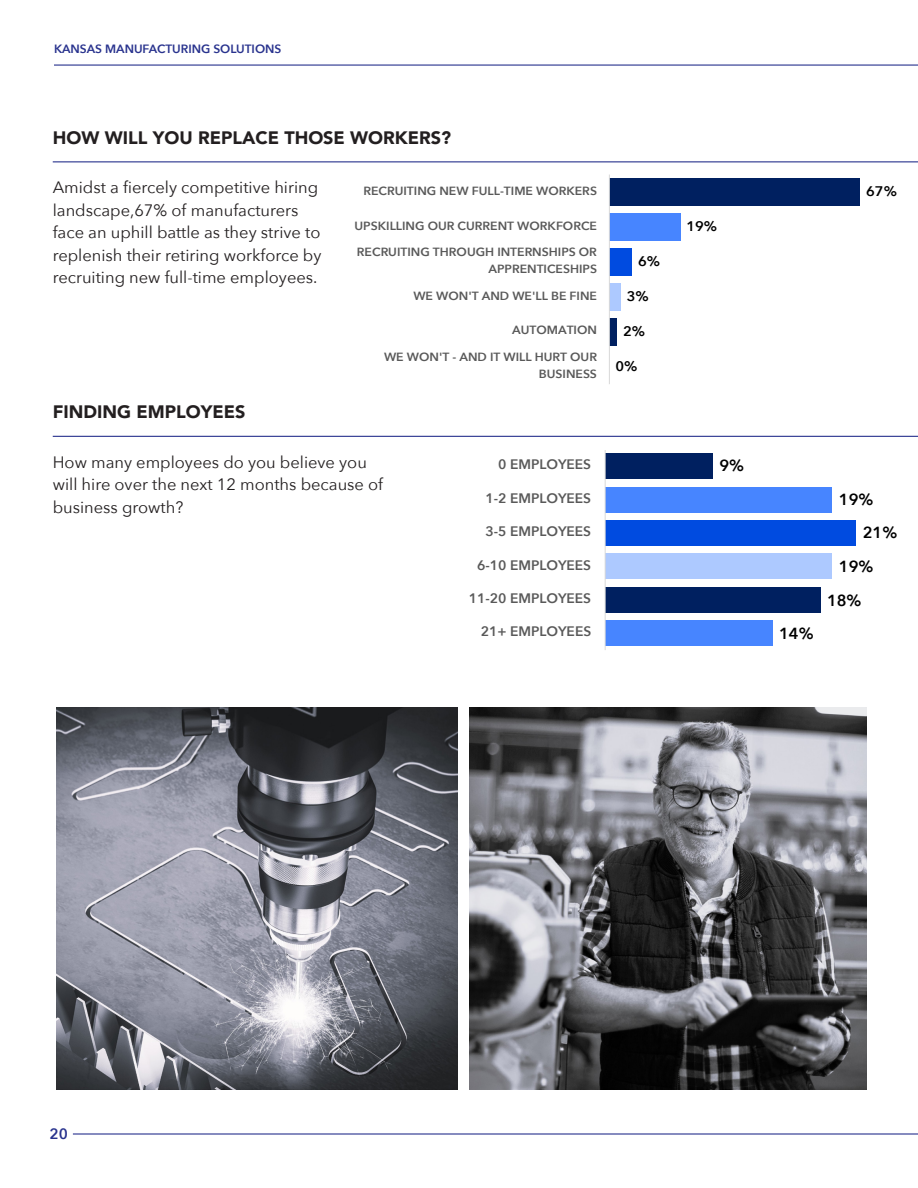
<style>
.page{position:relative;width:918px;height:1188px;background:#fff}
.page>*{position:absolute;margin:0;border:0;box-sizing:border-box;transform-origin:0 0}
.t1{font:900 18px "Avenir";color:#231f20}
.t2{font:16.5px/22.5px "Avenir Next";color:#231f20}
.t3{font:600 16.05px "Avenir Next";letter-spacing:-.005em;color:#000}
.t4{font:600 15px "Avenir Next";color:#29338e}
.t5{font:600 13.95px "Avenir Next";color:#000}
.t6{font:600 13.65px "Avenir Next";color:#595959}
.t7{font:600 12px "Avenir Next";color:#29338e}
.t8{font:600 11.85px/16.2px "Avenir Next";color:#595959;text-align:right}
</style>
<div class="page">
<img style="left:469px;top:707px;width:398px;height:383px">
<hr style="left:53px;top:161px;width:865px;height:1px;background:#29338e">
<hr style="left:53px;top:436px;width:865px;height:1px;background:#29338e">
<img style="left:57px;top:707px;width:401px;height:383px">
<div style="left:609px;top:318px;width:8px;height:27px;background:#002060"></div>
<div style="left:609px;top:283px;width:12px;height:27px;background:#adc9ff"></div>
<div style="left:609px;top:248px;width:23px;height:27px;background:#004be0"></div>
<div style="left:609px;top:213px;width:72px;height:28px;background:#4785ff"></div>
<div style="left:609px;top:178px;width:251px;height:28px;background:#002060"></div>
<hr style="left:609px;top:175px;width:1px;height:209px;background:#d9d9d9">
<div style="left:605px;top:620px;width:167px;height:26px;background:#4785ff"></div>
<div style="left:605px;top:587px;width:215px;height:26px;background:#002060"></div>
<div style="left:605px;top:554px;width:227px;height:25px;background:#adc9ff"></div>
<div style="left:605px;top:520px;width:251px;height:26px;background:#004be0"></div>
<div style="left:605px;top:487px;width:227px;height:26px;background:#4785ff"></div>
<div style="left:605px;top:453px;width:108px;height:26px;background:#002060"></div>
<hr style="left:605px;top:450px;width:1px;height:200px;background:#d9d9d9">
<hr style="left:54px;top:64px;width:864px;height:2px;background:#29338e">
<hr style="left:73px;top:1133px;width:845px;height:2px;background:#29338e">
<p class="t7" style="left:54px;top:39px;width:229px">KANSAS MANUFACTURING SOLUTIONS</p>
<p class="t1" style="left:53px;top:122px;width:400px">HOW WILL YOU REPLACE THOSE WORKERS?</p>
<p class="t2" style="left:53px;top:175px;width:270px">Amidst a fiercely competitive hiring landscape,67% of manufacturers face an uphill battle as they strive to replenish their retiring workforce by recruiting new full-time employees.</p>
<p class="t8" style="left:363px;top:182px;width:235px">RECRUITING NEW FULL-TIME WORKERS</p>
<p class="t8" style="left:355px;top:217px;width:244px">UPSKILLING OUR CURRENT WORKFORCE</p>
<p class="t8" style="left:357px;top:244px;width:242px">RECRUITING THROUGH INTERNSHIPS OR<br>APPRENTICESHIPS</p>
<p class="t5" style="left:638px;top:250px;width:23px">6%</p>
<p class="t5" style="left:687px;top:215px;width:32px">19%</p>
<p class="t5" style="left:866px;top:180px;width:32px">67%</p>
<p class="t8" style="left:413px;top:287px;width:185px">WE WON'T AND WE'LL BE FINE</p>
<p class="t5" style="left:627px;top:284px;width:23px">3%</p>
<p class="t8" style="left:512px;top:322px;width:86px">AUTOMATION</p>
<p class="t5" style="left:623px;top:319px;width:23px">2%</p>
<p class="t8" style="left:384px;top:349px;width:214px">WE WON'T - AND IT WILL HURT OUR<br>BUSINESS</p>
<p class="t5" style="left:616px;top:354px;width:23px">0%</p>
<p class="t1" style="left:53px;top:397px;width:194px">FINDING EMPLOYEES</p>
<p class="t2" style="left:53px;top:450px;width:332px">How many employees do you believe you will hire over the next 12 months because of business growth?</p>
<p class="t6" style="left:498px;top:453px;width:94px">0 EMPLOYEES</p>
<p class="t6" style="left:485px;top:486px;width:107px">1-2 EMPLOYEES</p>
<p class="t3" style="left:720px;top:452px;width:26px">9%</p>
<p class="t3" style="left:839px;top:485px;width:36px">19%</p>
<p class="t6" style="left:485px;top:520px;width:107px">3-5 EMPLOYEES</p>
<p class="t3" style="left:863px;top:519px;width:36px">21%</p>
<p class="t6" style="left:477px;top:553px;width:116px">6-10 EMPLOYEES</p>
<p class="t3" style="left:839px;top:552px;width:36px">19%</p>
<p class="t6" style="left:469px;top:587px;width:124px">11-20 EMPLOYEES</p>
<p class="t3" style="left:827px;top:587px;width:36px">18%</p>
<p class="t6" style="left:481px;top:620px;width:112px">21+ EMPLOYEES</p>
<p class="t3" style="left:779px;top:619px;width:36px">14%</p>
<p class="t4" style="left:50px;top:1120px;width:20px">20</p>
</div>
